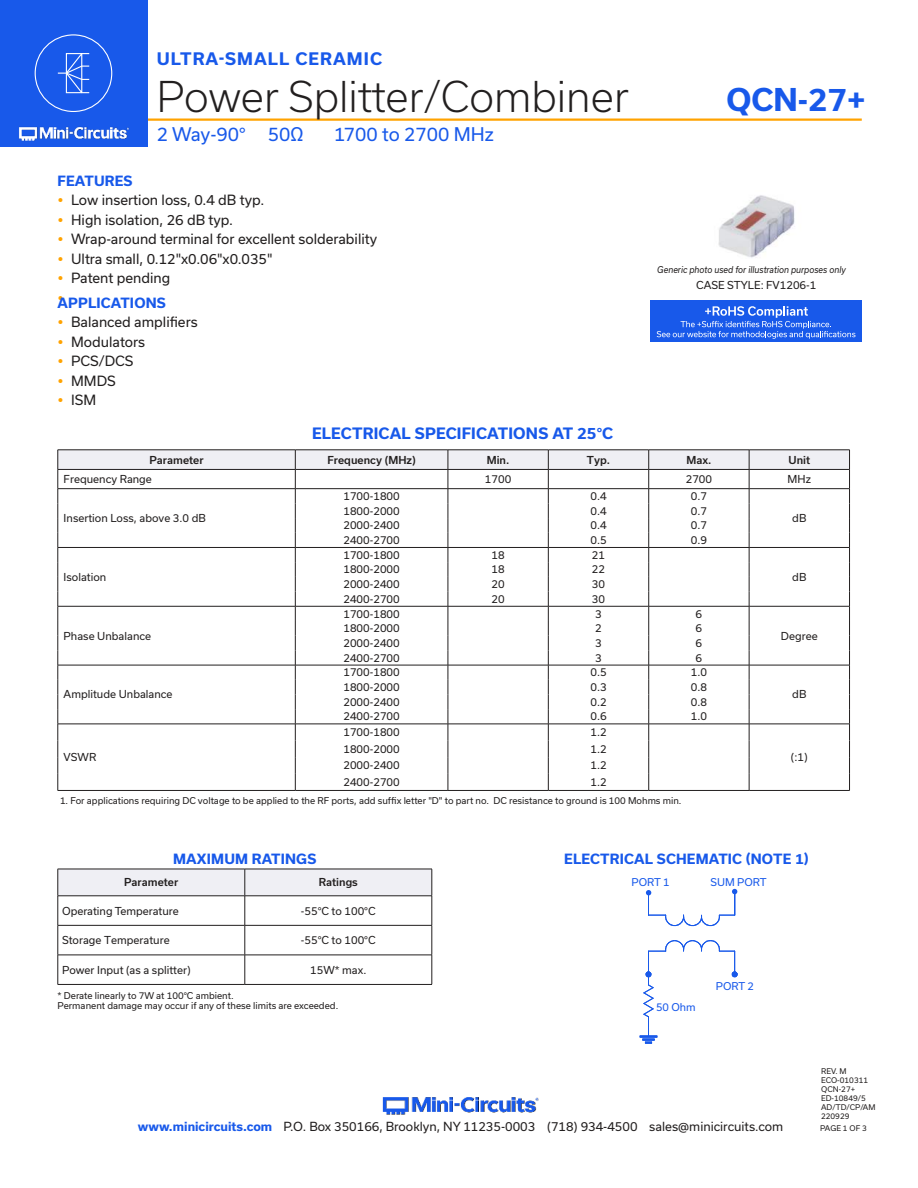
<style>
.page{position:relative;width:918px;height:1188px;background:#fff}
.page>*{position:absolute;margin:0;border:0;box-sizing:border-box;transform-origin:0 0}
.t1{font:300 40.5px "Usual";color:#221f1f}
.t2{font:700 30px "Usual";color:#1859ea}
.t3{font:18px "Usual";color:#1859ea}
.t4{font:700 16.5px "Usual";letter-spacing:.065em;color:#1859ea}
.t5{font:700 15px "Usual";letter-spacing:.015em;color:#1859ea}
.t6{font:13.5px/19.5px "Usual";color:#221f1f}
.t7{font:700 13.5px "Usual";letter-spacing:.015em;color:#1859ea}
.t8{font:12px "Usual";color:#221f1f}
.t9{font:10.5px "Usual";color:#221f1f}
.t10{font:500 10.5px "Usual";color:#221f1f}
.t11{font:10.35px "Usual";color:#1859ea}
.t12{font:9px/10.8px "Usual";color:#221f1f}
.t13{font:italic 9px "Usual";color:#221f1f;scale:.9 1}
.t14{font:7.5px/9px "Usual";color:#221f1f}
.s1{font-weight:700;color:#1859ea}
</style>
<div class="page">
<img style="left:382px;top:1097px;width:157px;height:18px">
<hr style="left:129px;top:118px;width:733px;height:3px;background:#ffa300">
<div style="left:0;top:0;width:147px;height:147px;background:#1859ea"></div>
<hr style="left:917px;top:0;width:1px;height:147px;background:#1859ea">
<img style="left:19px;top:126px;width:110px;height:15px">
<div style="left:35px;top:34px;width:77px;height:78px;border:1px solid #fff;border-radius:50%"></div>
<svg style="left:57px;top:53px;width:33px;height:41px"></svg>
<img style="left:718px;top:195px;width:77px;height:63px">
<svg style="left:58px;top:869px;width:375px;height:115px"></svg>
<hr style="left:58px;top:984px;width:187px;height:1px;background:#221f1f">
<hr style="left:245px;top:984px;width:187px;height:1px;background:#221f1f">
<hr style="left:295px;top:790px;width:153px;height:1px;background:#221f1f">
<hr style="left:448px;top:790px;width:100px;height:1px;background:#221f1f">
<hr style="left:548px;top:790px;width:101px;height:1px;background:#221f1f">
<hr style="left:649px;top:790px;width:100px;height:1px;background:#221f1f">
<svg style="left:58px;top:450px;width:792px;height:340px"></svg>
<hr style="left:58px;top:790px;width:237px;height:1px;background:#221f1f">
<hr style="left:749px;top:790px;width:101px;height:1px;background:#221f1f">
<svg style="left:646px;top:889px;width:91px;height:37px"></svg>
<svg style="left:640px;top:940px;width:98px;height:103px"></svg>
<div style="left:651px;top:301px;width:211px;height:41px;background:#1859ea"></div>
<svg style="left:657px;top:306px;width:199px;height:33px"></svg>
<h3 class="t4" style="left:157px;top:52px;width:227px">ULTRA-SMALL CERAMIC</h3>
<h1 class="t1" style="left:157px;top:80px;width:474px">Power Splitter/Combiner</h1>
<h3 class="t3" style="left:157px;top:127px;width:148px">2 Way-90° 50Ω</h3>
<h3 class="t3" style="left:334px;top:127px;width:161px">1700 to 2700 MHz</h3>
<p class="t7" style="left:58px;top:174px;width:76px">FEATURES</p>
<p class="t6" style="left:71px;top:191px;width:308px">Low insertion loss, 0.4 dB typ.<br>High isolation, 26 dB typ.<br>Wrap-around terminal for excellent solderability<br>Ultra small, 0.12"x0.06"x0.035"<br>Patent pending</p>
<p class="t7" style="left:58px;top:296px;width:110px">APPLICATIONS</p>
<p class="t6" style="left:71px;top:313px;width:128px">Balanced amplifiers<br>Modulators<br>PCS/DCS<br>MMDS<br>ISM</p>
<h3 class="t5" style="left:312px;top:426px;width:303px">ELECTRICAL SPECIFICATIONS AT 25°C</h3>
<h2 class="t2" style="left:726px;top:88px;width:141px">QCN-27+</h2>
<p class="t13" style="left:657px;top:265px;width:211px">Generic photo used for illustration purposes only</p>
<p class="t9" style="left:696px;top:280px;width:122px">CASE STYLE: FV1206-1</p>
<p class="t10" style="left:149px;top:455px;width:56px">Parameter</p>
<p class="t10" style="left:327px;top:455px;width:90px">Frequency (MHz)</p>
<p class="t10" style="left:487px;top:455px;width:24px">Min.</p>
<p class="t10" style="left:587px;top:455px;width:25px">Typ.</p>
<p class="t10" style="left:686px;top:455px;width:26px">Max.</p>
<p class="t10" style="left:789px;top:455px;width:23px">Unit</p>
<p class="t9" style="left:64px;top:474px;width:90px">Frequency Range</p>
<p class="t9" style="left:485px;top:474px;width:28px">1700</p>
<p class="t9" style="left:686px;top:474px;width:28px">2700</p>
<p class="t9" style="left:788px;top:474px;width:25px">MHz</p>
<p class="t9" style="left:64px;top:513px;width:144px">Insertion Loss, above 3.0 dB</p>
<p class="t9" style="left:343px;top:491px;width:58px">1700-1800</p>
<p class="t9" style="left:590px;top:491px;width:18px">0.4</p>
<p class="t9" style="left:691px;top:491px;width:18px">0.7</p>
<p class="t9" style="left:343px;top:506px;width:58px">1800-2000</p>
<p class="t9" style="left:590px;top:506px;width:18px">0.4</p>
<p class="t9" style="left:691px;top:506px;width:18px">0.7</p>
<p class="t9" style="left:343px;top:520px;width:58px">2000-2400</p>
<p class="t9" style="left:590px;top:520px;width:18px">0.4</p>
<p class="t9" style="left:691px;top:520px;width:18px">0.7</p>
<p class="t9" style="left:343px;top:535px;width:58px">2400-2700</p>
<p class="t9" style="left:590px;top:535px;width:18px">0.5</p>
<p class="t9" style="left:691px;top:535px;width:18px">0.9</p>
<p class="t9" style="left:792px;top:513px;width:16px">dB</p>
<p class="t9" style="left:64px;top:572px;width:44px">Isolation</p>
<p class="t9" style="left:64px;top:631px;width:89px">Phase Unbalance</p>
<p class="t9" style="left:64px;top:689px;width:110px">Amplitude Unbalance</p>
<p class="t9" style="left:64px;top:752px;width:34px">VSWR</p>
<p class="t9" style="left:343px;top:550px;width:58px">1700-1800</p>
<p class="t9" style="left:492px;top:550px;width:15px">18</p>
<p class="t9" style="left:592px;top:550px;width:15px">21</p>
<p class="t9" style="left:343px;top:564px;width:58px">1800-2000</p>
<p class="t9" style="left:492px;top:564px;width:15px">18</p>
<p class="t9" style="left:592px;top:564px;width:15px">22</p>
<p class="t9" style="left:343px;top:579px;width:58px">2000-2400</p>
<p class="t9" style="left:492px;top:579px;width:15px">20</p>
<p class="t9" style="left:592px;top:579px;width:15px">30</p>
<p class="t9" style="left:343px;top:594px;width:58px">2400-2700</p>
<p class="t9" style="left:492px;top:594px;width:15px">20</p>
<p class="t9" style="left:592px;top:594px;width:15px">30</p>
<p class="t9" style="left:343px;top:608px;width:58px">1700-1800</p>
<p class="t9" style="left:595px;top:608px;width:8px">3</p>
<p class="t9" style="left:696px;top:608px;width:8px">6</p>
<p class="t9" style="left:343px;top:623px;width:58px">1800-2000</p>
<p class="t9" style="left:595px;top:623px;width:8px">2</p>
<p class="t9" style="left:696px;top:623px;width:8px">6</p>
<p class="t9" style="left:343px;top:638px;width:58px">2000-2400</p>
<p class="t9" style="left:595px;top:638px;width:8px">3</p>
<p class="t9" style="left:696px;top:638px;width:8px">6</p>
<p class="t9" style="left:343px;top:653px;width:58px">2400-2700</p>
<p class="t9" style="left:595px;top:653px;width:8px">3</p>
<p class="t9" style="left:696px;top:653px;width:8px">6</p>
<p class="t9" style="left:343px;top:667px;width:58px">1700-1800</p>
<p class="t9" style="left:590px;top:667px;width:18px">0.5</p>
<p class="t9" style="left:691px;top:667px;width:18px">1.0</p>
<p class="t9" style="left:343px;top:682px;width:58px">1800-2000</p>
<p class="t9" style="left:590px;top:682px;width:18px">0.3</p>
<p class="t9" style="left:691px;top:682px;width:18px">0.8</p>
<p class="t9" style="left:343px;top:697px;width:58px">2000-2400</p>
<p class="t9" style="left:590px;top:697px;width:18px">0.2</p>
<p class="t9" style="left:691px;top:697px;width:18px">0.8</p>
<p class="t9" style="left:343px;top:711px;width:58px">2400-2700</p>
<p class="t9" style="left:590px;top:711px;width:18px">0.6</p>
<p class="t9" style="left:691px;top:711px;width:18px">1.0</p>
<p class="t9" style="left:343px;top:727px;width:58px">1700-1800</p>
<p class="t9" style="left:590px;top:727px;width:18px">1.2</p>
<p class="t9" style="left:343px;top:744px;width:58px">1800-2000</p>
<p class="t9" style="left:590px;top:744px;width:18px">1.2</p>
<p class="t9" style="left:343px;top:760px;width:58px">2000-2400</p>
<p class="t9" style="left:590px;top:760px;width:18px">1.2</p>
<p class="t9" style="left:343px;top:777px;width:58px">2400-2700</p>
<p class="t9" style="left:590px;top:777px;width:18px">1.2</p>
<p class="t12" style="left:60px;top:795px;width:623px">1. For applications requiring DC voltage to be applied to the RF ports, add suffix letter "D" to part no. DC resistance to ground is 100 Mohms min.</p>
<p class="t9" style="left:792px;top:572px;width:16px">dB</p>
<p class="t9" style="left:781px;top:631px;width:38px">Degree</p>
<p class="t9" style="left:792px;top:689px;width:16px">dB</p>
<p class="t9" style="left:791px;top:752px;width:18px">(:1)</p>
<p class="t7" style="left:173px;top:852px;width:145px">MAXIMUM RATINGS</p>
<p class="t7" style="left:564px;top:852px;width:246px">ELECTRICAL SCHEMATIC (NOTE 1)</p>
<p class="t10" style="left:124px;top:878px;width:56px">Parameter</p>
<p class="t10" style="left:319px;top:878px;width:41px">Ratings</p>
<p class="t9" style="left:62px;top:905px;width:118px">Operating Temperature</p>
<p class="t9" style="left:301px;top:905px;width:76px">-55°C to 100°C</p>
<p class="t9" style="left:62px;top:935px;width:109px">Storage Temperature</p>
<p class="t9" style="left:301px;top:935px;width:76px">-55°C to 100°C</p>
<p class="t9" style="left:62px;top:965px;width:130px">Power Input (as a splitter)</p>
<p class="t9" style="left:310px;top:965px;width:58px">15W* max.</p>
<p class="t12" style="left:58px;top:990px;width:282px">* Derate linearly to 7W at 100°C ambient.<br>Permanent damage may occur if any of these limits are exceeded.</p>
<p class="t11" style="left:632px;top:877px;width:40px">PORT 1</p>
<p class="t11" style="left:710px;top:876px;width:58px">SUM PORT</p>
<p class="t11" style="left:716px;top:981px;width:40px">PORT 2</p>
<p class="t11" style="left:656px;top:1001px;width:41px">50 Ohm</p>
<p class="t14" style="left:821px;top:1067px;width:56px">REV. M<br>ECO-010311<br>QCN-27+<br>ED-10849/5<br>AD/TD/CP/AM<br>220929</p>
<p class="t8" style="left:138px;top:1121px;width:647px"><span class="s1">www.minicircuits.com</span> P.O. Box 350166, Brooklyn, NY 11235-0003 (718) 934-4500 sales@minicircuits.com</p>
<p class="t14" style="left:820px;top:1124px;width:48px">PAGE 1 OF 3</p>
</div>
